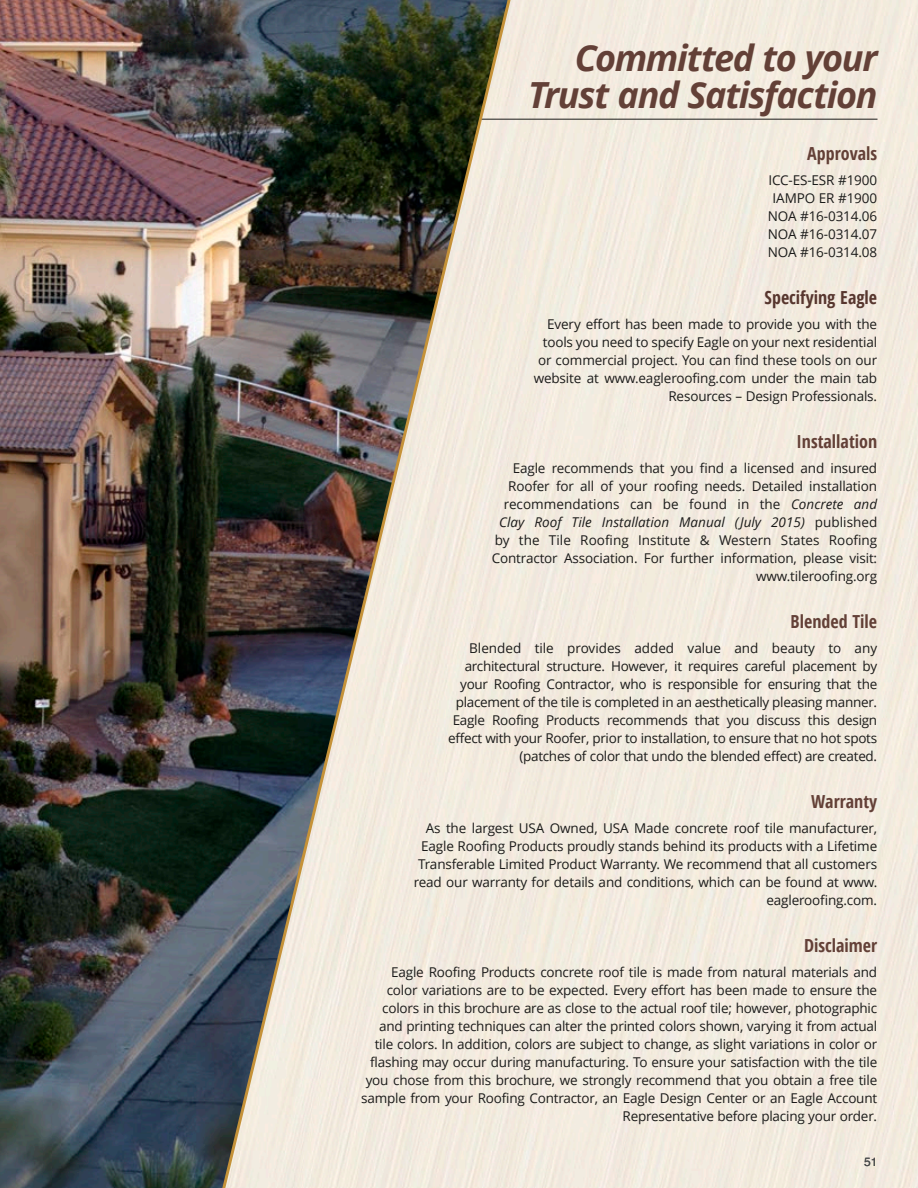
<style>
.page{position:relative;width:918px;height:1188px;background:#fff}
.page>*{position:absolute;margin:0;border:0;box-sizing:border-box;transform-origin:0 0}
.t1{font:italic 700 36px/37.5px "Open Sans";letter-spacing:-.035em;color:#634037;text-align:right}
.t2{font:700 condensed 18px "Open Sans";color:#634037}
.t3{font:700 condensed 18px "Open Sans";color:#57362e}
.t4{font:13.5px/18px "Open Sans";letter-spacing:-.015em;color:#1b1b1a;text-align:right}
.t5{font:12px "Helvetica";color:#494b4b}
.s1{font-style:italic}
</style>
<div class="page">
<div style="left:522px;top:0;width:396px;height:1188px;background:#f2ecdf"></div>
<hr style="left:443px;top:119px;width:435px;height:1px;background:#1b1b1a">
<img style="left:0;top:0;width:208px;height:1188px">
<img style="left:208px;top:0;width:314px;height:1188px">
<h1 class="t1" style="left:528px;top:39px;width:351px">Committed to your<br>Trust and Satisfaction</h1>
<h2 class="t2" style="left:807px;top:143px;width:71px">Approvals</h2>
<p class="t4" style="left:768px;top:171px;width:111px;text-align:center">ICC-ES-ESR #1900<br>IAMPO ER #1900<br>NOA #16-0314.06<br>NOA #16-0314.07<br>NOA #16-0314.08</p>
<h2 class="t3" style="left:765px;top:287px;width:114px">Specifying Eagle</h2>
<p class="t4" style="left:534px;top:315px;width:345px">Every effort has been made to provide you with the tools you need to specify Eagle on your next residential or commercial project. You can find these tools on our website at www.eagleroofing.com under the main tab Resources – Design Professionals.</p>
<h2 class="t2" style="left:796px;top:431px;width:82px">Installation</h2>
<p class="t4" style="left:492px;top:459px;width:387px">Eagle recommends that you find a licensed and insured Roofer for all of your roofing needs. Detailed installation recommendations can be found in the <span class="s1">Concrete and Clay Roof Tile Installation Manual (July 2015)</span> published by the Tile Roofing Institute &amp; Western States Roofing Contractor Association. For further information, please visit: www.tileroofing.org</p>
<h2 class="t2" style="left:791px;top:611px;width:88px">Blended Tile</h2>
<p class="t4" style="left:448px;top:639px;width:431px">Blended tile provides added value and beauty to any architectural structure. However, it requires careful placement by your Roofing Contractor, who is responsible for ensuring that the placement of the tile is completed in an aesthetically pleasing manner.<br>Eagle Roofing Products recommends that you discuss this design effect with your Roofer, prior to installation, to ensure that no hot spots (patches of color that undo the blended effect) are created.</p>
<h2 class="t2" style="left:811px;top:791px;width:68px">Warranty</h2>
<p class="t4" style="left:414px;top:819px;width:465px">As the largest USA Owned, USA Made concrete roof tile manufacturer, Eagle Roofing Products proudly stands behind its products with a Lifetime Transferable Limited Product Warranty. We recommend that all customers read our warranty for details and conditions, which can be found at www. eagleroofing.com.</p>
<h2 class="t2" style="left:804px;top:935px;width:75px">Disclaimer</h2>
<p class="t4" style="left:361px;top:963px;width:518px">Eagle Roofing Products concrete roof tile is made from natural materials and color variations are to be expected. Every effort has been made to ensure the colors in this brochure are as close to the actual roof tile; however, photographic and printing techniques can alter the printed colors shown, varying it from actual tile colors. In addition, colors are subject to change, as slight variations in color or flashing may occur during manufacturing. To ensure your satisfaction with the tile you chose from this brochure, we strongly recommend that you obtain a free tile sample from your Roofing Contractor, an Eagle Design Center or an Eagle Account Representative before placing your order.</p>
<p class="t5" style="left:864px;top:1152px;width:15px">51</p>
</div>
